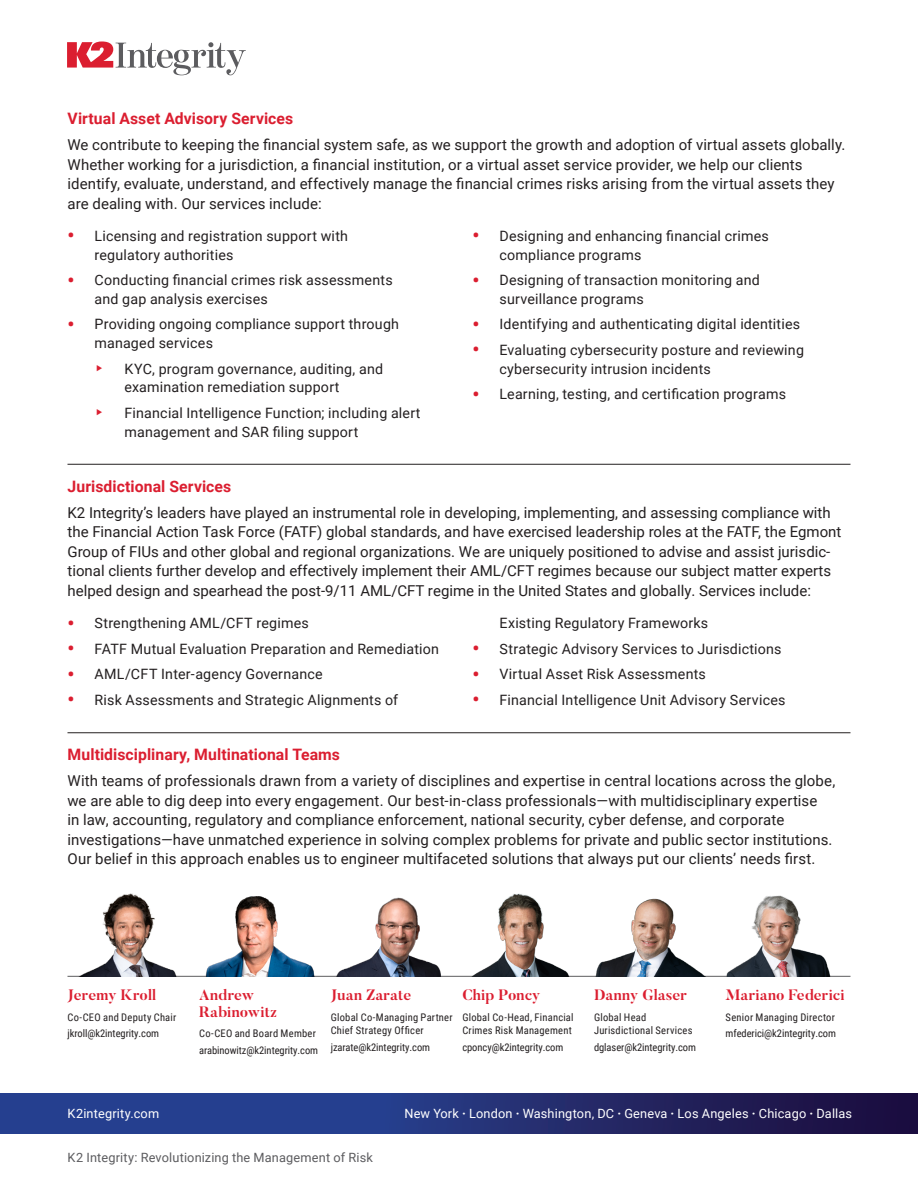
<style>
.page{position:relative;width:918px;height:1188px;background:#fff}
.page>*{position:absolute;margin:0;border:0;box-sizing:border-box;transform-origin:0 0}
.t1{font:700 15.75px "Roboto";letter-spacing:.005em;color:#db1e30}
.t2{font:15px/19.5px "Roboto";color:#231f20}
.t3{font:700 15px/16.5px "Butler";letter-spacing:.01em;color:#db1e30}
.t4{font:14.25px/18.8px "Roboto";letter-spacing:.015em;color:#231f20}
.t5{font:12.75px "Roboto";letter-spacing:.015em;color:#fff}
.t6{font:12.75px "Roboto";letter-spacing:.015em;color:#5c5c5f}
.t7{font:700 12px "Roboto";color:#db1e30}
.t8{font:10.5px/13.5px "Roboto Condensed";letter-spacing:.015em;color:#231f20}
.t9{font:10.5px "Roboto Condensed";letter-spacing:-.005em;color:#231f20}
.s1{font-weight:700;font-size:19.5px;color:#db1e30}
.s2{font-weight:700}
</style>
<div class="page">
<svg style="left:0;top:1094px;width:918px;height:40px;background:#232f74"></svg>
<hr style="left:68px;top:732px;width:782px;height:1px;background:#231f20">
<hr style="left:68px;top:464px;width:782px;height:1px;background:#231f20">
<svg style="left:67px;top:41px;width:179px;height:34px"></svg>
<hr style="left:68px;top:976px;width:782px;height:1px;background:#5c5c5f">
<img style="left:70px;top:893px;width:110px;height:83px">
<img style="left:200px;top:896px;width:119px;height:81px">
<img style="left:329px;top:898px;width:127px;height:78px">
<img style="left:464px;top:893px;width:121px;height:83px">
<img style="left:722px;top:895px;width:115px;height:81px">
<img style="left:587px;top:898px;width:126px;height:78px">
<p class="t1" style="left:68px;top:107px;width:227px">Virtual Asset Advisory Services</p>
<p class="t2" style="left:68px;top:135px;width:780px">We contribute to keeping the financial system safe, as we support the growth and adoption of virtual assets globally.<br>Whether working for a jurisdiction, a financial institution, or a virtual asset service provider, we help our clients identify, evaluate, understand, and effectively manage the financial crimes risks arising from the virtual assets they are dealing with. Our services include:</p>
<p class="t4" style="left:94px;top:226px;width:255px;text-indent:-27px"><span class="s1">•</span> Licensing and registration support with regulatory authorities</p>
<p class="t4" style="left:94px;top:270px;width:300px;text-indent:-27px"><span class="s1">•</span> Conducting financial crimes risk assessments and gap analysis exercises</p>
<p class="t4" style="left:94px;top:314px;width:306px;text-indent:-27px"><span class="s1">•</span> Providing ongoing compliance support through managed services</p>
<p class="t7" style="left:96px;top:359px;width:8px">‣</p>
<p class="t4" style="left:124px;top:359px;width:260px">KYC, program governance, auditing, and examination remediation support</p>
<p class="t7" style="left:96px;top:404px;width:8px">‣</p>
<p class="t4" style="left:124px;top:403px;width:298px">Financial Intelligence Function; including alert management and SAR filing support</p>
<p class="t4" style="left:500px;top:226px;width:271px;text-indent:-27px"><span class="s1">•</span> Designing and enhancing financial crimes compliance programs</p>
<p class="t4" style="left:500px;top:270px;width:262px;text-indent:-27px"><span class="s1">•</span> Designing of transaction monitoring and surveillance programs</p>
<p class="t4" style="left:472px;top:314px;width:329px"><span class="s1">•</span> Identifying and authenticating digital identities</p>
<p class="t4" style="left:500px;top:340px;width:306px;text-indent:-27px"><span class="s1">•</span> Evaluating cybersecurity posture and reviewing cybersecurity intrusion incidents</p>
<p class="t4" style="left:472px;top:384px;width:315px"><span class="s1">•</span> Learning, testing, and certification programs</p>
<p class="t1" style="left:68px;top:475px;width:165px">Jurisdictional Services</p>
<p class="t2" style="left:68px;top:502px;width:775px">K2 Integrity’s leaders have played an instrumental role in developing, implementing, and assessing compliance with the Financial Action Task Force (FATF) global standards, and have exercised leadership roles at the FATF, the Egmont Group of FIUs and other global and regional organizations. We are uniquely positioned to advise and assist jurisdic&shy;tional clients further develop and effectively implement their AML/CFT regimes because our subject matter experts helped design and spearhead the post-9/11 AML/CFT regime in the United States and globally. Services include:</p>
<p class="t4" style="left:68px;top:613px;width:243px"><span class="s1">•</span> Strengthening AML/CFT regimes</p>
<p class="t4" style="left:68px;top:639px;width:373px"><span class="s1">•</span> FATF Mutual Evaluation Preparation and Remediation</p>
<p class="t4" style="left:68px;top:664px;width:257px"><span class="s1">•</span> AML/CFT Inter-agency Governance</p>
<p class="t4" style="left:68px;top:690px;width:332px"><span class="s1">•</span> Risk Assessments and Strategic Alignments of</p>
<p class="t4" style="left:500px;top:613px;width:210px">Existing Regulatory Frameworks</p>
<p class="t4" style="left:472px;top:639px;width:311px"><span class="s1">•</span> Strategic Advisory Services to Jurisdictions</p>
<p class="t4" style="left:472px;top:664px;width:235px"><span class="s1">•</span> Virtual Asset Risk Assessments</p>
<p class="t4" style="left:472px;top:690px;width:314px"><span class="s1">•</span> Financial Intelligence Unit Advisory Services</p>
<p class="t1" style="left:68px;top:743px;width:274px">Multidisciplinary, Multinational Teams</p>
<p class="t2" style="left:68px;top:771px;width:769px">With teams of professionals drawn from a variety of disciplines and expertise in central locations across the globe, we are able to dig deep into every engagement. Our best-in-class professionals—with multidisciplinary expertise<br>in law, accounting, regulatory and compliance enforcement, national security, cyber defense, and corporate investigations—have unmatched experience in solving complex problems for private and public sector institutions.<br>Our belief in this approach enables us to engineer multifaceted solutions that always put our clients’ needs first.</p>
<p class="t3" style="left:68px;top:987px;width:90px">Jeremy Kroll</p>
<p class="t8" style="left:68px;top:1010px;width:110px">Co-CEO and Deputy Chair</p>
<p class="t9" style="left:68px;top:1026px;width:93px">jkroll@k2integrity.com</p>
<p class="t3" style="left:199px;top:987px;width:80px">Andrew<br>Rabinowitz</p>
<p class="t8" style="left:199px;top:1026px;width:118px">Co-CEO and Board Member</p>
<p class="t9" style="left:199px;top:1043px;width:121px">arabinowitz@k2integrity.com</p>
<p class="t3" style="left:331px;top:987px;width:82px">Juan Zarate</p>
<p class="t8" style="left:331px;top:1010px;width:123px">Global Co-Managing Partner<br>Chief Strategy Officer</p>
<p class="t9" style="left:331px;top:1040px;width:101px">jzarate@k2integrity.com</p>
<p class="t3" style="left:462px;top:987px;width:80px">Chip Poncy</p>
<p class="t8" style="left:462px;top:1010px;width:113px">Global Co-Head, Financial<br>Crimes Risk Management</p>
<p class="t9" style="left:462px;top:1040px;width:103px">cponcy@k2integrity.com</p>
<p class="t3" style="left:594px;top:987px;width:94px">Danny Glaser</p>
<p class="t8" style="left:594px;top:1010px;width:100px">Global Head<br>Jurisdictional Services</p>
<p class="t9" style="left:594px;top:1040px;width:104px">dglaser@k2integrity.com</p>
<p class="t3" style="left:726px;top:987px;width:121px">Mariano Federici</p>
<p class="t8" style="left:726px;top:1010px;width:111px">Senior Managing Director</p>
<p class="t9" style="left:726px;top:1026px;width:112px">mfederici@k2integrity.com</p>
<p class="t5" style="left:68px;top:1104px;width:93px">K2integrity.com</p>
<p class="t5" style="left:404px;top:1104px;width:449px">New York <span class="s2">·</span> London <span class="s2">·</span> Washington, DC <span class="s2">·</span> Geneva <span class="s2">·</span> Los Angeles <span class="s2">·</span> Chicago <span class="s2">·</span> Dallas</p>
<p class="t6" style="left:68px;top:1149px;width:307px">K2 Integrity: Revolutionizing the Management of Risk</p>
</div>
